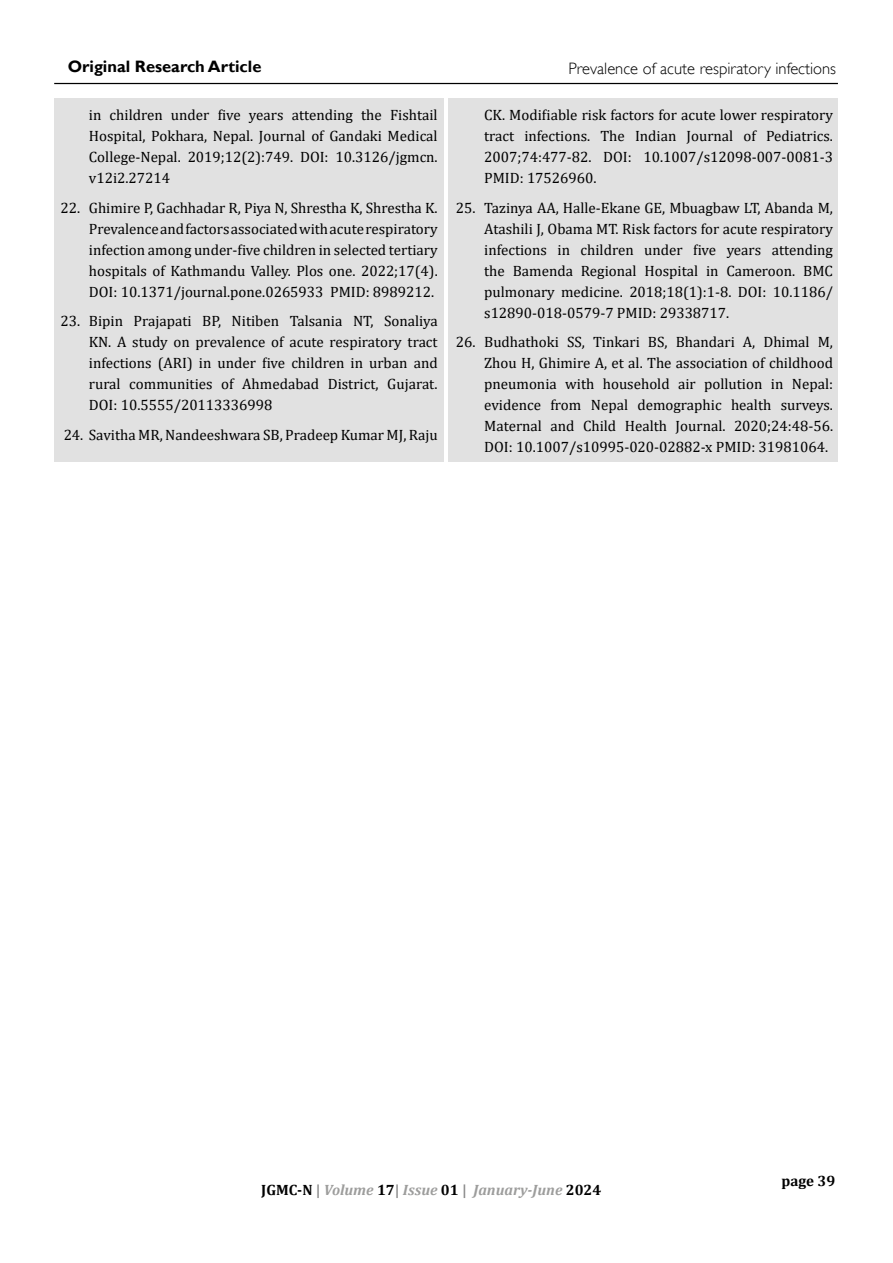
<style>
.page{position:relative;width:893px;height:1263px;background:#fff}
.page>*{position:absolute;margin:0;border:0;box-sizing:border-box;transform-origin:0 0}
.t1{font:300 16.5px "Gill Sans";color:#000}
.t2{font:700 16.5px "Gill Sans";color:#000}
.t3{font:15px/21px "Cambria";color:#000;text-align:justify}
.t4{font:italic 700 15px "Cambria";color:#9d9d9c}
.t5{font:700 15px "Cambria";color:#000}
.s1{font-style:normal;color:#000}
.s2{font-style:normal;color:#878787}
</style>
<div class="page">
<hr style="left:54px;top:83px;width:784px;height:1px;background:#000">
<div style="left:54px;top:98px;width:389px;height:363px;background:#e1e1e1"></div>
<div style="left:448px;top:98px;width:390px;height:363px;background:#e1e1e1"></div>
<p class="t2" style="left:68px;top:56px;width:195px">Original Research Article</p>
<p class="t3" style="left:89px;top:104px;width:350px">in children under five years attending the Fishtail Hospital, Pokhara, Nepal. Journal of Gandaki Medical College-Nepal. 2019;12(2):749. DOI: 10.3126/jgmcn. v12i2.27214</p>
<p class="t3" style="left:89px;top:197px;width:350px;text-indent:-28px">22. Ghimire P, Gachhadar R, Piya N, Shrestha K, Shrestha K.<br>Prevalence and factors associated with acute respiratory infection among under-five children in selected tertiary hospitals of Kathmandu Valley. Plos one. 2022;17(4).<br>DOI: 10.1371/journal.pone.0265933 PMID: 8989212.</p>
<p class="t3" style="left:89px;top:310px;width:350px;text-indent:-28px">23. Bipin Prajapati BP, Nitiben Talsania NT, Sonaliya KN. A study on prevalence of acute respiratory tract infections (ARI) in under five children in urban and rural communities of Ahmedabad District, Gujarat.<br>DOI: 10.5555/20113336998</p>
<p class="t3" style="left:64px;top:424px;width:375px">24. Savitha MR, Nandeeshwara SB, Pradeep Kumar MJ, Raju</p>
<p class="t1" style="left:568px;top:58px;width:269px">Prevalence of acute respiratory infections</p>
<p class="t3" style="left:484px;top:104px;width:350px">CK. Modifiable risk factors for acute lower respiratory tract infections. The Indian Journal of Pediatrics.<br>2007;74:477-82. DOI: 10.1007/s12098-007-0081-3<br>PMID: 17526960.</p>
<p class="t3" style="left:484px;top:197px;width:350px;text-indent:-28px">25. Tazinya AA, Halle-Ekane GE, Mbuagbaw LT, Abanda M, Atashili J, Obama MT. Risk factors for acute respiratory infections in children under five years attending the Bamenda Regional Hospital in Cameroon. BMC pulmonary medicine. 2018;18(1):1-8. DOI: 10.1186/ s12890-018-0579-7 PMID: 29338717.</p>
<p class="t3" style="left:484px;top:331px;width:350px;text-indent:-28px">26. Budhathoki SS, Tinkari BS, Bhandari A, Dhimal M, Zhou H, Ghimire A, et al. The association of childhood pneumonia with household air pollution in Nepal: evidence from Nepal demographic health surveys.<br>Maternal and Child Health Journal. 2020;24:48-56.<br>DOI: 10.1007/s10995-020-02882-x PMID: 31981064.</p>
<p class="t4" style="left:261px;top:1181px;width:342px"><span class="s1">JGMC-N</span> <span class="s2">|</span> Volume <span class="s1">17</span><span class="s2">|</span> Issue <span class="s1">01</span> <span class="s2">|</span> January-June <span class="s1">2024</span></p>
<p class="t5" style="left:781px;top:1170px;width:55px">page 39</p>
</div>
